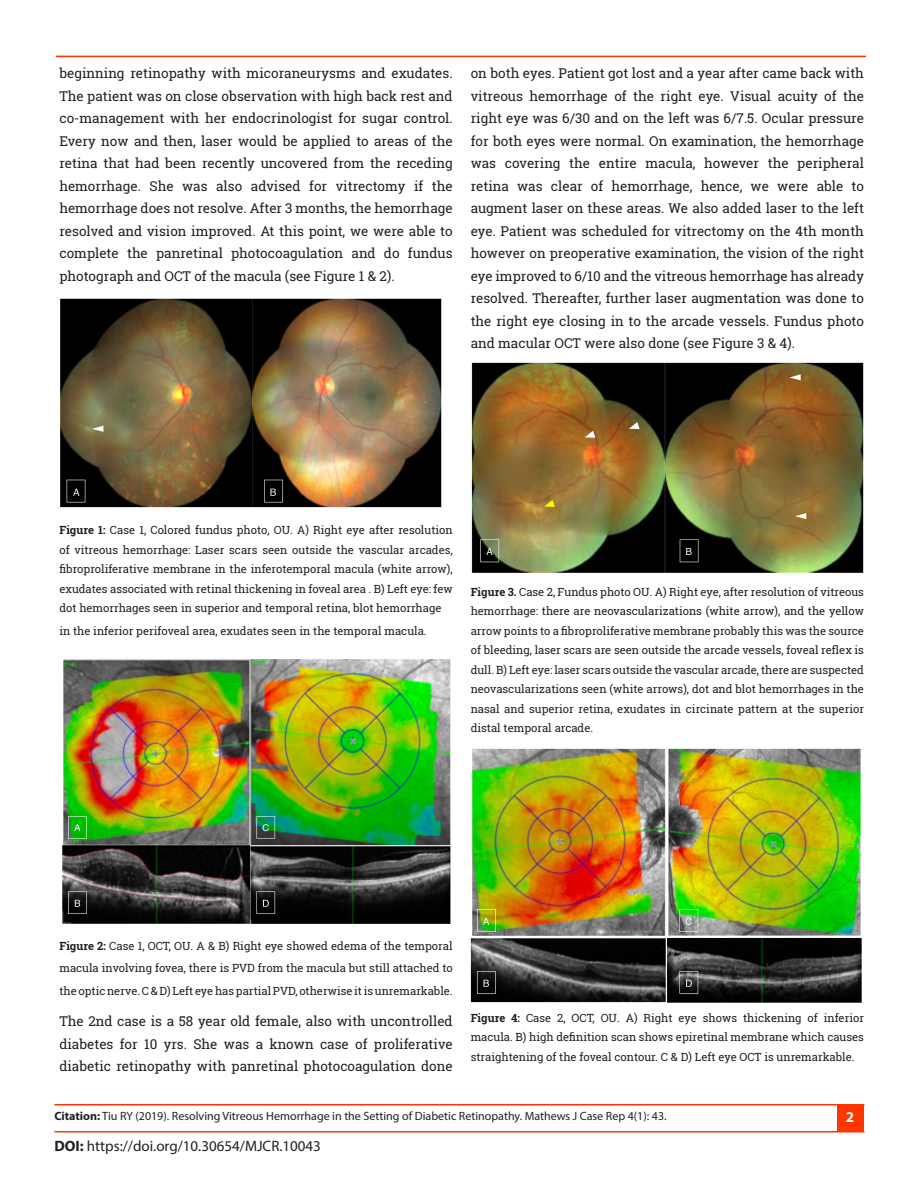
<style>
.page{position:relative;width:918px;height:1188px;background:#fff}
.page>*{position:absolute;margin:0;border:0;box-sizing:border-box;transform-origin:0 0}
.t1{font:15px "Myriad Pro";color:#231f20}
.t2{font:700 15px "Myriad Pro";color:#fff}
.t3{font:13.5px/22.5px "Roboto Slab";color:#231f20;text-align:justify}
.t4{font:12px "Myriad Pro";color:#231f20}
.t5{font:11.25px/19.5px "Roboto Slab";color:#231f20;text-align:justify}
.s1{font-weight:700}
</style>
<div class="page">
<hr style="left:54px;top:1131px;width:810px;height:1px;background:#ff3500">
<div style="left:838px;top:1106px;width:26px;height:26px;background:#ff3500"></div>
<hr style="left:54px;top:1104px;width:810px;height:1px;background:#ff3500">
<hr style="left:56px;top:56px;width:810px;height:1px;background:#ff3500">
<img style="left:62px;top:659px;width:389px;height:265px">
<img style="left:471px;top:362px;width:393px;height:211px">
<img style="left:471px;top:748px;width:391px;height:255px">
<img style="left:60px;top:298px;width:382px;height:210px">
<p class="t3" style="left:59px;top:62px;width:395px">beginning retinopathy with micoraneurysms and exudates.<br>The patient was on close observation with high back rest and co-management with her endocrinologist for sugar control.<br>Every now and then, laser would be applied to areas of the retina that had been recently uncovered from the receding hemorrhage. She was also advised for vitrectomy if the hemorrhage does not resolve. After 3 months, the hemorrhage resolved and vision improved. At this point, we were able to complete the panretinal photocoagulation and do fundus photograph and OCT of the macula (see Figure 1 &amp; 2).</p>
<p class="t3" style="left:471px;top:62px;width:395px">on both eyes. Patient got lost and a year after came back with vitreous hemorrhage of the right eye. Visual acuity of the right eye was 6/30 and on the left was 6/7.5. Ocular pressure for both eyes were normal. On examination, the hemorrhage was covering the entire macula, however the peripheral retina was clear of hemorrhage, hence, we were able to augment laser on these areas. We also added laser to the left eye. Patient was scheduled for vitrectomy on the 4th month however on preoperative examination, the vision of the right eye improved to 6/10 and the vitreous hemorrhage has already resolved. Thereafter, further laser augmentation was done to the right eye closing in to the arcade vessels. Fundus photo and macular OCT were also done (see Figure 3 &amp; 4).</p>
<p class="t5" style="left:59px;top:520px;width:395px"><span class="s1">Figure 1:</span> Case 1, Colored fundus photo, OU. A) Right eye after resolution of vitreous hemorrhage: Laser scars seen outside the vascular arcades, fibroproliferative membrane in the inferotemporal macula (white arrow), exudates associated with retinal thickening in foveal area . B) Left eye: few dot hemorrhages seen in superior and temporal retina, blot hemorrhage</p>
<p class="t5" style="left:59px;top:621px;width:369px">in the inferior perifoveal area, exudates seen in the temporal macula.</p>
<p class="t5" style="left:471px;top:582px;width:395px"><span class="s1">Figure 3.</span> Case 2, Fundus photo OU. A) Right eye, after resolution of vitreous hemorrhage: there are neovascularizations (white arrow), and the yellow arrow points to a fibroproliferative membrane probably this was the source of bleeding, laser scars are seen outside the arcade vessels, foveal reflex is dull. B) Left eye: laser scars outside the vascular arcade, there are suspected neovascularizations seen (white arrows), dot and blot hemorrhages in the nasal and superior retina, exudates in circinate pattern at the superior distal temporal arcade.</p>
<p class="t5" style="left:59px;top:934px;width:395px;line-height:22.5px"><span class="s1">Figure 2:</span> Case 1, OCT, OU. A &amp; B) Right eye showed edema of the temporal macula involving fovea, there is PVD from the macula but still attached to the optic nerve. C &amp; D) Left eye has partial PVD, otherwise it is unremarkable.</p>
<p class="t3" style="left:59px;top:1010px;width:395px">The 2nd case is a 58 year old female, also with uncontrolled diabetes for 10 yrs. She was a known case of proliferative diabetic retinopathy with panretinal photocoagulation done</p>
<p class="t5" style="left:471px;top:1008px;width:395px"><span class="s1">Figure 4:</span> Case 2, OCT, OU. A) Right eye shows thickening of inferior macula. B) high definition scan shows epiretinal membrane which causes straightening of the foveal contour. C &amp; D) Left eye OCT is unremarkable.</p>
<p class="t4" style="left:54px;top:1109px;width:614px"><span class="s1">Citation:</span> Tiu RY (2019). Resolving Vitreous Hemorrhage in the Setting of Diabetic Retinopathy. Mathews J Case Rep 4(1): 43.</p>
<p class="t2" style="left:846px;top:1108px;width:10px">2</p>
<p class="t1" style="left:54px;top:1137px;width:268px"><span class="s1">DOI:</span> https://doi.org/10.30654/MJCR.10043</p>
</div>
